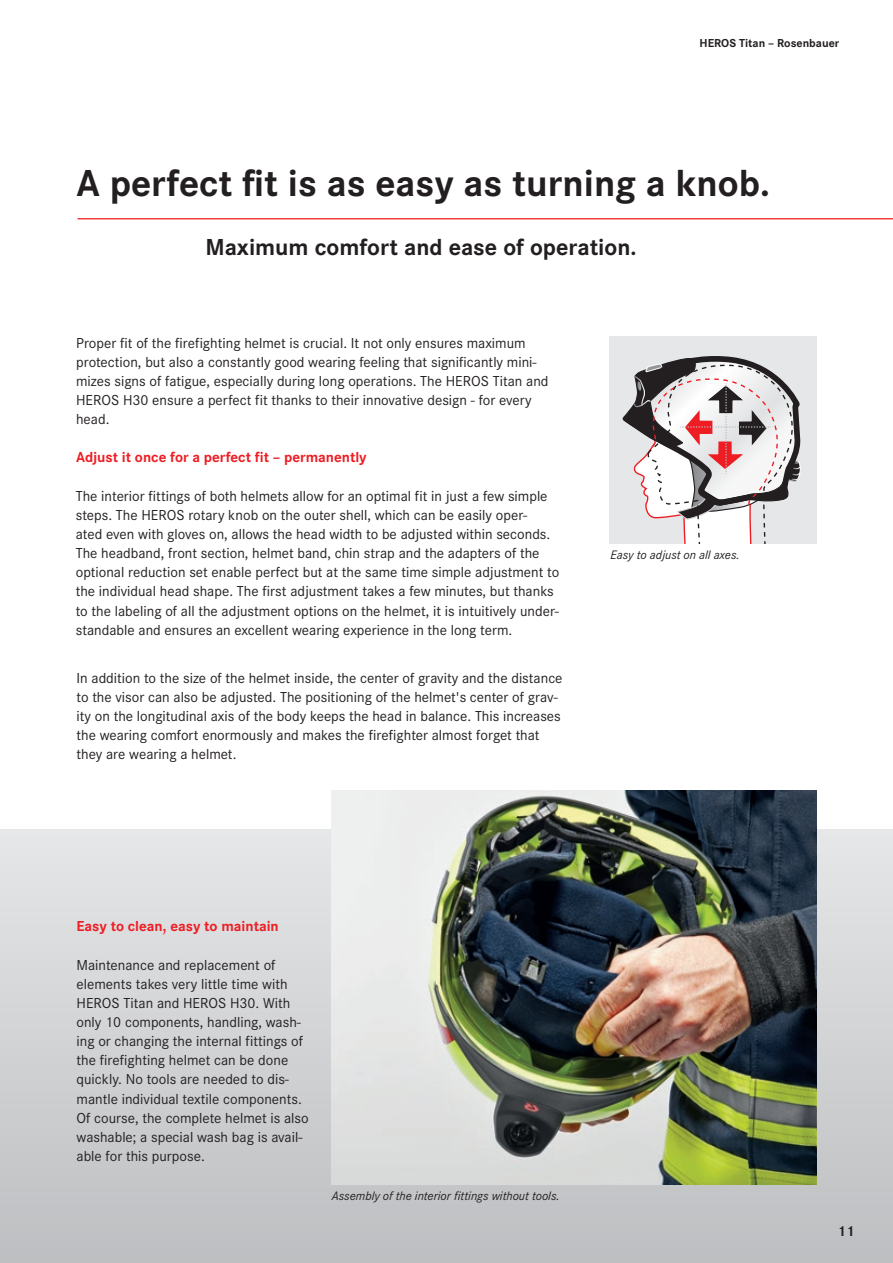
<style>
.page{position:relative;width:893px;height:1263px;background:#fff}
.page>*{position:absolute;margin:0;border:0;box-sizing:border-box;transform-origin:0 0}
.t1{font:700 39px "Corporate S";color:#231f20}
.t2{font:700 24px "Corporate S";color:#231f20}
.t3{font:15px/19.2px "Corporate S";color:#231f20}
.t4{font:700 15px "Corporate S";color:#ee1d23}
.t5{font:700 15px "Corporate S";color:#231f20}
.t6{font:italic 12.75px "Corporate S";color:#231f20}
.t7{font:700 12px "Corporate S";color:#231f20}
</style>
<div class="page">
<div style="left:0;top:829px;width:893px;height:434px;background:linear-gradient(to bottom,#e5e6e8,#bdbec1)"></div>
<hr style="left:78px;top:218px;width:815px;height:1px;background:#ee1d23">
<img style="left:332px;top:791px;width:484px;height:394px">
<div style="left:609px;top:336px;width:207px;height:207px;background:#e6e7e9"></div>
<svg style="left:622px;top:356px;width:179px;height:187px"></svg>
<p class="t7" style="left:700px;top:36px;width:141px">HEROS Titan – Rosenbauer</p>
<h1 class="t1" style="left:77px;top:160px;width:695px">A perfect fit is as easy as turning a knob.</h1>
<h2 class="t2" style="left:205px;top:233px;width:433px">Maximum comfort and ease of operation.</h2>
<p class="t3" style="left:76px;top:333px;width:474px">Proper fit of the firefighting helmet is crucial. It not only ensures maximum protection, but also a constantly good wearing feeling that significantly mini&shy;mizes signs of fatigue, especially during long operations. The HEROS Titan and HEROS H30 ensure a perfect fit thanks to their innovative design - for every head.</p>
<p class="t4" style="left:76px;top:449px;width:292px">Adjust it once for a perfect fit – permanently</p>
<p class="t3" style="left:76px;top:486px;width:485px">The interior fittings of both helmets allow for an optimal fit in just a few simple steps. The HEROS rotary knob on the outer shell, which can be easily oper-<br>ated even with gloves on, allows the head width to be adjusted within seconds.<br>The headband, front section, helmet band, chin strap and the adapters of the optional reduction set enable perfect but at the same time simple adjustment to the individual head shape. The first adjustment takes a few minutes, but thanks to the labeling of all the adjustment options on the helmet, it is intuitively under&shy;standable and ensures an excellent wearing experience in the long term.</p>
<p class="t3" style="left:77px;top:668px;width:488px">In addition to the size of the helmet inside, the center of gravity and the distance to the visor can also be adjusted. The positioning of the helmet's center of grav&shy;ity on the longitudinal axis of the body keeps the head in balance. This increases the wearing comfort enormously and makes the firefighter almost forget that they are wearing a helmet.</p>
<p class="t6" style="left:610px;top:548px;width:131px">Easy to adjust on all axes.</p>
<p class="t4" style="left:77px;top:918px;width:204px">Easy to clean, easy to maintain</p>
<p class="t3" style="left:77px;top:955px;width:234px">Maintenance and replacement of elements takes very little time with HEROS Titan and HEROS H30. With only 10 components, handling, wash&shy;ing or changing the internal fittings of the firefighting helmet can be done quickly. No tools are needed to dis&shy;mantle individual textile components.<br>Of course, the complete helmet is also washable; a special wash bag is avail&shy;able for this purpose.</p>
<p class="t6" style="left:332px;top:1188px;width:230px">Assembly of the interior fittings without tools.</p>
<p class="t5" style="left:838px;top:1222px;width:19px">11</p>
</div>
